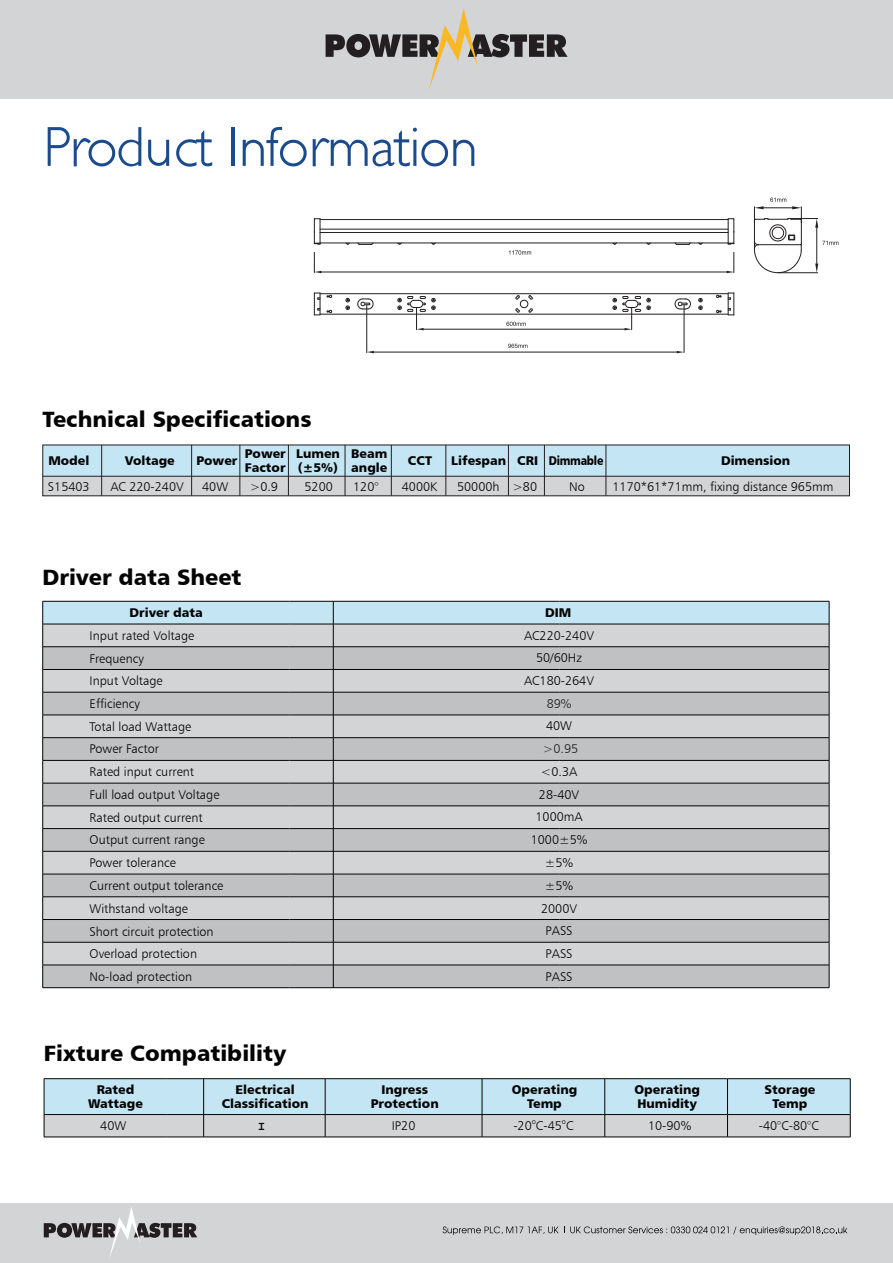
<style>
.page{position:relative;width:893px;height:1263px;background:#fff}
.page>*{position:absolute;margin:0;border:0;box-sizing:border-box;transform-origin:0 0}
.t1{font:56.85px "Junien Light Tryout";color:#1b4a8d}
.t2{font:22.2px "Humanist 777 BT Black B";color:#030303}
.t3{font:12.6px/22.6px "Humanist 777 BT Light B";color:#030303}
.t4{font:12.6px/14.2px "Humanist 777 BT Black B";color:#030303;text-align:center}
.t5{font:12.6px "Humanist 777 BT Light B";color:#231f20}
.t6{font:700 12.6px "Courier New";color:#030303}
.t7{font:7.35px "Humanist 777 BT Light B";color:#030303}
</style>
<div class="page">
<div style="left:0;top:1203px;width:893px;height:60px;background:#d3d4d5"></div>
<svg style="left:443px;top:1226px;width:404px;height:9px"></svg>
<div style="left:0;top:0;width:893px;height:99px;background:#d3d4d5"></div>
<svg style="left:326px;top:8px;width:242px;height:83px"></svg>
<svg style="left:44px;top:1207px;width:153px;height:50px"></svg>
<hr style="left:320px;top:314px;width:408px;height:1px;background:#231f20">
<hr style="left:320px;top:293px;width:408px;height:1px;background:#231f20">
<svg style="left:327px;top:309px;width:5px;height:5px"></svg>
<svg style="left:345px;top:298px;width:29px;height:12px"></svg>
<svg style="left:327px;top:294px;width:5px;height:4px"></svg>
<svg style="left:313px;top:292px;width:8px;height:24px"></svg>
<svg style="left:716px;top:309px;width:6px;height:5px"></svg>
<svg style="left:515px;top:295px;width:18px;height:18px"></svg>
<svg style="left:674px;top:298px;width:17px;height:12px"></svg>
<svg style="left:698px;top:298px;width:5px;height:12px"></svg>
<svg style="left:716px;top:294px;width:5px;height:4px"></svg>
<svg style="left:728px;top:292px;width:7px;height:24px"></svg>
<hr style="left:320px;top:242px;width:408px;height:1px;background:#231f20">
<hr style="left:320px;top:232px;width:408px;height:1px;background:#231f20">
<hr style="left:320px;top:229px;width:408px;height:1px;background:#231f20">
<hr style="left:320px;top:219px;width:408px;height:1px;background:#231f20">
<svg style="left:344px;top:242px;width:31px;height:3px"></svg>
<svg style="left:396px;top:242px;width:7px;height:3px"></svg>
<svg style="left:430px;top:242px;width:7px;height:3px"></svg>
<svg style="left:611px;top:242px;width:7px;height:3px"></svg>
<svg style="left:645px;top:242px;width:7px;height:3px"></svg>
<svg style="left:674px;top:242px;width:30px;height:3px"></svg>
<svg style="left:728px;top:218px;width:7px;height:27px"></svg>
<svg style="left:313px;top:218px;width:8px;height:27px"></svg>
<hr style="left:424px;top:329px;width:200px;height:1px;background:#231f20">
<svg style="left:397px;top:296px;width:39px;height:34px"></svg>
<svg style="left:612px;top:296px;width:39px;height:34px"></svg>
<hr style="left:683px;top:305px;width:2px;height:48px;background:#231f20">
<hr style="left:366px;top:305px;width:1px;height:48px;background:#231f20">
<hr style="left:374px;top:352px;width:303px;height:1px;background:#231f20">
<svg style="left:677px;top:351px;width:7px;height:2px"></svg>
<svg style="left:367px;top:351px;width:7px;height:2px"></svg>
<hr style="left:321px;top:271px;width:406px;height:1px;background:#231f20">
<svg style="left:314px;top:252px;width:7px;height:21px"></svg>
<svg style="left:727px;top:252px;width:7px;height:21px"></svg>
<svg style="left:509px;top:250px;width:22px;height:5px"></svg>
<svg style="left:506px;top:322px;width:20px;height:4px"></svg>
<svg style="left:508px;top:344px;width:19px;height:4px"></svg>
<svg style="left:753px;top:198px;width:85px;height:76px"></svg>
<hr style="left:290px;top:987px;width:269px;height:1px;background:#030303">
<hr style="left:559px;top:987px;width:270px;height:1px;background:#030303">
<hr style="left:43px;top:987px;width:247px;height:1px;background:#030303">
<svg style="left:42px;top:601px;width:788px;height:386px;background:#bfc2c4"></svg>
<hr style="left:290px;top:624px;width:269px;height:1px;background:#030303">
<hr style="left:559px;top:624px;width:270px;height:1px;background:#030303">
<div style="left:43px;top:476px;width:806px;height:20px;background:#d3d4d5"></div>
<div style="left:45px;top:447px;width:803px;height:29px;background:#c4e5f4"></div>
<div style="left:43px;top:445px;width:807px;height:51px;border:1px solid #231f20"></div>
<hr style="left:43px;top:476px;width:806px;height:1px;background:#231f20">
<hr style="left:101px;top:445px;width:1px;height:51px;background:#231f20">
<hr style="left:191px;top:445px;width:1px;height:51px;background:#231f20">
<hr style="left:240px;top:445px;width:1px;height:51px;background:#231f20">
<hr style="left:288px;top:445px;width:1px;height:51px;background:#231f20">
<hr style="left:345px;top:445px;width:1px;height:51px;background:#231f20">
<hr style="left:391px;top:445px;width:1px;height:51px;background:#231f20">
<hr style="left:446px;top:445px;width:1px;height:51px;background:#231f20">
<hr style="left:508px;top:445px;width:1px;height:51px;background:#231f20">
<hr style="left:544px;top:445px;width:1px;height:51px;background:#231f20">
<hr style="left:606px;top:445px;width:1px;height:51px;background:#231f20">
<svg style="left:44px;top:1079px;width:807px;height:58px;background:#c5d9e3"></svg>
<hr style="left:44px;top:1137px;width:123px;height:1px;background:#030303">
<hr style="left:167px;top:1137px;width:158px;height:1px;background:#030303">
<hr style="left:325px;top:1137px;width:157px;height:1px;background:#030303">
<hr style="left:482px;top:1137px;width:123px;height:1px;background:#030303">
<hr style="left:605px;top:1137px;width:122px;height:1px;background:#030303">
<hr style="left:727px;top:1137px;width:123px;height:1px;background:#030303">
<hr style="left:44px;top:1078px;width:123px;height:1px;background:#030303">
<hr style="left:167px;top:1078px;width:158px;height:1px;background:#030303">
<hr style="left:325px;top:1078px;width:157px;height:1px;background:#030303">
<hr style="left:482px;top:1078px;width:123px;height:1px;background:#030303">
<hr style="left:605px;top:1078px;width:122px;height:1px;background:#030303">
<hr style="left:727px;top:1078px;width:123px;height:1px;background:#030303">
<hr style="left:44px;top:1114px;width:123px;height:1px;background:#030303">
<hr style="left:167px;top:1114px;width:158px;height:1px;background:#030303">
<hr style="left:325px;top:1114px;width:157px;height:1px;background:#030303">
<hr style="left:482px;top:1114px;width:123px;height:1px;background:#030303">
<hr style="left:605px;top:1114px;width:122px;height:1px;background:#030303">
<hr style="left:727px;top:1114px;width:123px;height:1px;background:#030303">
<h1 class="t1" style="left:43px;top:112px;width:436px">Product Information</h1>
<h2 class="t2" style="left:43px;top:405px;width:270px">Technical Specifications</h2>
<p class="t4" style="left:48px;top:453px;width:43px">Model</p>
<p class="t4" style="left:125px;top:453px;width:51px">Voltage</p>
<p class="t4" style="left:196px;top:453px;width:43px">Power</p>
<p class="t4" style="left:245px;top:446px;width:43px;text-align:left">Power<br>Factor</p>
<p class="t4" style="left:296px;top:446px;width:45px;text-align:left">Lumen (±5%)</p>
<p class="t4" style="left:351px;top:446px;width:38px;text-align:left">Beam angle</p>
<p class="t4" style="left:408px;top:453px;width:26px">CCT</p>
<p class="t4" style="left:451px;top:453px;width:154px">Lifespan CRI Dimmable</p>
<p class="t4" style="left:721px;top:453px;width:71px">Dimension</p>
<p class="t3" style="left:48px;top:475px;width:43px">S15403</p>
<p class="t3" style="left:110px;top:475px;width:75px">AC 220-240V</p>
<p class="t3" style="left:202px;top:475px;width:27px">40W</p>
<p class="t3" style="left:250px;top:475px;width:30px">&gt;0.9</p>
<p class="t3" style="left:305px;top:475px;width:30px">5200</p>
<p class="t3" style="left:353px;top:475px;width:27px">120°</p>
<p class="t3" style="left:402px;top:475px;width:37px">4000K</p>
<p class="t3" style="left:457px;top:475px;width:81px">50000h &gt;80</p>
<p class="t3" style="left:569px;top:475px;width:17px">No</p>
<p class="t3" style="left:612px;top:475px;width:222px">1170*61*71mm, fixing distance 965mm</p>
<h2 class="t2" style="left:43px;top:563px;width:200px">Driver data Sheet</h2>
<p class="t4" style="left:130px;top:605px;width:75px">Driver data</p>
<p class="t4" style="left:545px;top:605px;width:28px">DIM</p>
<p class="t3" style="left:90px;top:624px;width:106px">Input rated Voltage</p>
<p class="t3" style="left:524px;top:624px;width:71px">AC220-240V</p>
<p class="t3" style="left:90px;top:647px;width:56px">Frequency</p>
<p class="t3" style="left:536px;top:646px;width:48px">50/60Hz</p>
<p class="t3" style="left:90px;top:669px;width:75px">Input Voltage</p>
<p class="t3" style="left:524px;top:669px;width:71px">AC180-264V</p>
<p class="t3" style="left:90px;top:692px;width:52px">Efficiency</p>
<p class="t5" style="left:547px;top:696px;width:26px">89%</p>
<p class="t3" style="left:90px;top:715px;width:103px">Total load Wattage</p>
<p class="t3" style="left:546px;top:714px;width:27px">40W</p>
<p class="t3" style="left:90px;top:737px;width:71px">Power Factor</p>
<p class="t5" style="left:543px;top:741px;width:37px">&gt;0.95</p>
<p class="t3" style="left:90px;top:760px;width:131px">Rated input current<br>Full load output Voltage</p>
<p class="t3" style="left:541px;top:760px;width:38px">&lt;0.3A</p>
<p class="t3" style="left:539px;top:783px;width:42px">28-40V</p>
<p class="t3" style="left:90px;top:806px;width:115px">Rated output current</p>
<p class="t3" style="left:535px;top:805px;width:49px">1000mA</p>
<p class="t3" style="left:90px;top:828px;width:117px">Output current range</p>
<p class="t3" style="left:531px;top:828px;width:58px">1000±5%</p>
<p class="t3" style="left:90px;top:851px;width:88px">Power tolerance</p>
<p class="t3" style="left:545px;top:851px;width:30px">±5%</p>
<p class="t3" style="left:90px;top:874px;width:135px">Current output tolerance</p>
<p class="t3" style="left:545px;top:874px;width:30px">±5%</p>
<p class="t3" style="left:90px;top:897px;width:100px">Withstand voltage</p>
<p class="t3" style="left:541px;top:897px;width:37px">2000V</p>
<p class="t3" style="left:90px;top:920px;width:126px">Short circuit protection</p>
<p class="t3" style="left:546px;top:919px;width:28px">PASS</p>
<p class="t3" style="left:90px;top:942px;width:109px">Overload protection</p>
<p class="t3" style="left:546px;top:942px;width:28px">PASS</p>
<p class="t3" style="left:90px;top:965px;width:104px">No-load protection</p>
<p class="t3" style="left:546px;top:965px;width:28px">PASS</p>
<h2 class="t2" style="left:44px;top:1039px;width:244px">Fixture Compatibility</h2>
<p class="t4" style="left:88px;top:1082px;width:56px">Rated<br>Wattage</p>
<p class="t4" style="left:222px;top:1082px;width:88px">Electrical<br>Classification</p>
<p class="t4" style="left:371px;top:1082px;width:70px">Ingress<br>Protection</p>
<p class="t4" style="left:512px;top:1082px;width:67px">Operating<br>Temp</p>
<p class="t4" style="left:634px;top:1082px;width:67px;text-align:left">Operating<br>Humidity</p>
<p class="t4" style="left:765px;top:1082px;width:52px">Storage<br>Temp</p>
<p class="t3" style="left:100px;top:1114px;width:27px">40W</p>
<p class="t6" style="left:258px;top:1118px;width:9px">I</p>
<p class="t3" style="left:392px;top:1114px;width:25px">IP20</p>
<p class="t3" style="left:513px;top:1114px;width:62px">-20 C-45 C</p>
<p class="t7" style="left:532px;top:1117px;width:6px">o</p>
<p class="t7" style="left:562px;top:1117px;width:6px">o</p>
<p class="t3" style="left:648px;top:1114px;width:45px">10-90%</p>
<p class="t3" style="left:759px;top:1114px;width:61px">-40°C-80°C</p>
</div>
